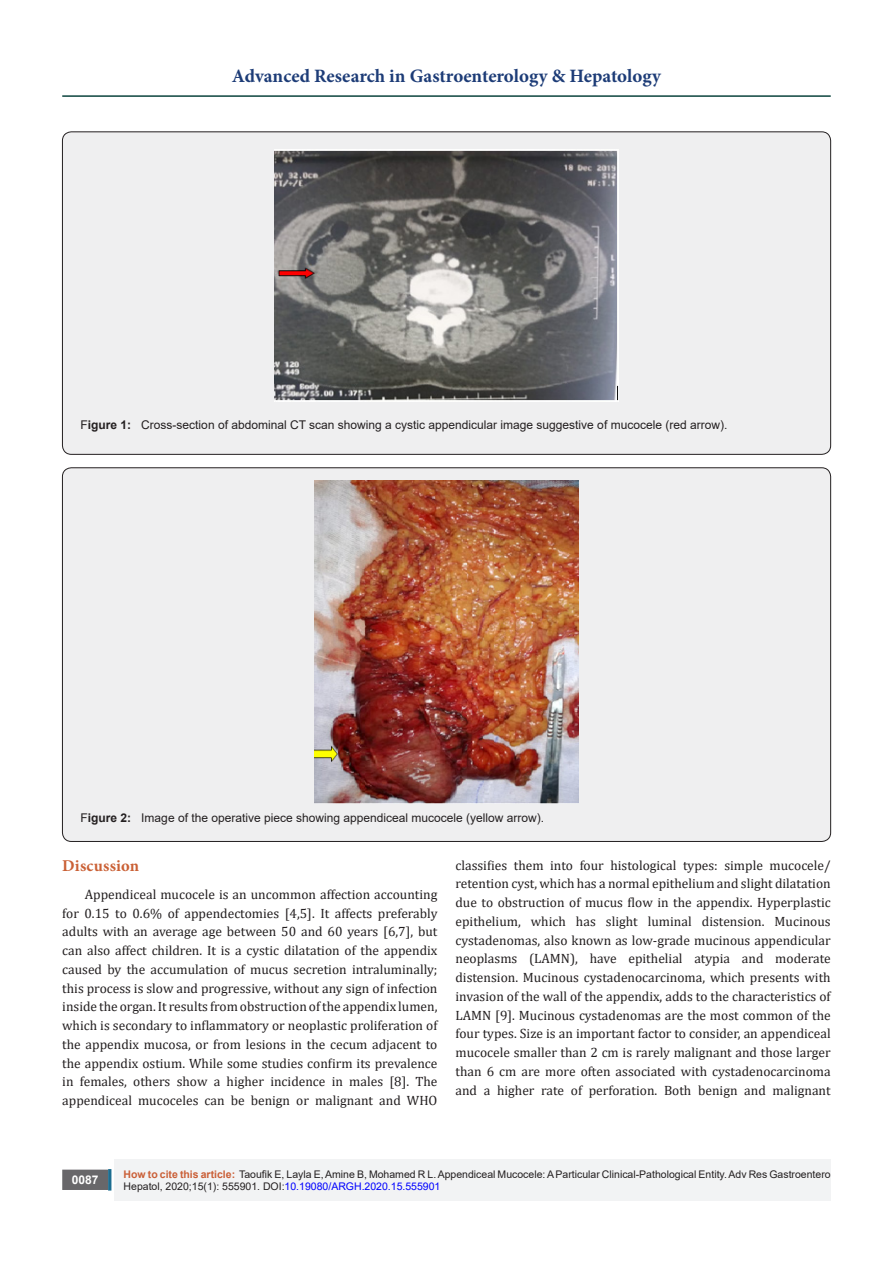
<style>
.page{position:relative;width:893px;height:1263px;background:#fff}
.page>*{position:absolute;margin:0;border:0;box-sizing:border-box;transform-origin:0 0}
.t1{font:700 18.9px "Minion Pro";color:#1d3c77}
.t2{font:700 16.5px "Minion Pro";letter-spacing:.01em;color:#ca6035}
.t3{font:13.5px/18.8px "Cambria";color:#231f20;text-align:justify}
.t4{font:12px "Arial";color:#231f20}
.t5{font:700 12px "Arial";color:#fff}
.t6{font:10.5px/12.6px "Arial";color:#231f20}
.s1{font-weight:700}
.s2{font-weight:700;color:#ca5f37}
.s3{color:#00f}
</style>
<div class="page">
<div style="left:115px;top:1160px;width:716px;height:41px;background:#f2f3f4"></div>
<div style="left:63px;top:1170px;width:44px;height:19px;background:#68676a"></div>
<div style="left:62px;top:1169px;width:46px;height:21px;border:2px solid #68676a"></div>
<div style="left:108px;top:1169px;width:3px;height:21px;background:#1c6d90;border:2px solid #1c6d90"></div>
<hr style="left:62px;top:95px;width:769px;height:2px;background:#0b443d">
<div style="left:62px;top:132px;width:769px;height:322px;background:#efeff0;border-radius:9px"></div>
<img style="left:275px;top:150px;width:343px;height:252px">
<div style="left:62px;top:468px;width:769px;height:373px;background:#efeff0;border-radius:9px"></div>
<img style="left:314px;top:480px;width:265px;height:323px">
<h1 class="t1" style="left:232px;top:63px;width:430px">Advanced Research in Gastroenterology &amp; Hepatology</h1>
<p class="t4" style="left:81px;top:416px;width:648px">F<span class="s1">igure 1:</span> Cross-section of abdominal CT scan showing a cystic appendicular image suggestive of mucocele (red arrow).</p>
<p class="t4" style="left:81px;top:810px;width:465px">F<span class="s1">igure 2:</span> Image of the operative piece showing appendiceal mucocele (yellow arrow).</p>
<p class="t2" style="left:62px;top:854px;width:78px">Discussion</p>
<p class="t3" style="left:62px;top:885px;width:377px;text-indent:22px">Appendiceal mucocele is an uncommon affection accounting for 0.15 to 0.6% of appendectomies [4,5]. It affects preferably adults with an average age between 50 and 60 years [6,7], but can also affect children. It is a cystic dilatation of the appendix caused by the accumulation of mucus secretion intraluminally; this process is slow and progressive, without any sign of infection inside the organ. It results from obstruction of the appendix lumen, which is secondary to inflammatory or neoplastic proliferation of the appendix mucosa, or from lesions in the cecum adjacent to the appendix ostium. While some studies confirm its prevalence in females, others show a higher incidence in males [8]. The appendiceal mucoceles can be benign or malignant and WHO</p>
<p class="t3" style="left:455px;top:855px;width:377px">classifies them into four histological types: simple mucocele/ retention cyst, which has a normal epithelium and slight dilatation due to obstruction of mucus flow in the appendix. Hyperplastic epithelium, which has slight luminal distension. Mucinous cystadenomas, also known as low-grade mucinous appendicular neoplasms (LAMN), have epithelial atypia and moderate distension. Mucinous cystadenocarcinoma, which presents with invasion of the wall of the appendix, adds to the characteristics of LAMN [9]. Mucinous cystadenomas are the most common of the four types. Size is an important factor to consider, an appendiceal mucocele smaller than 2 cm is rarely malignant and those larger than 6 cm are more often associated with cystadenocarcinoma and a higher rate of perforation. Both benign and malignant</p>
<p class="t5" style="left:72px;top:1171px;width:28px">0087</p>
<p class="t6" style="left:124px;top:1168px;width:709px"><span class="s2">How to cite this article:</span> Taoufik E, Layla E, Amine B, Mohamed R L. Appendiceal Mucocele: A Particular Clinical-Pathological Entity. Adv Res Gastroentero<br>Hepatol, 2020;15(1): 555901. DOI:<span class="s3">10.19080/ARGH.2020.15.555901</span></p>
</div>
